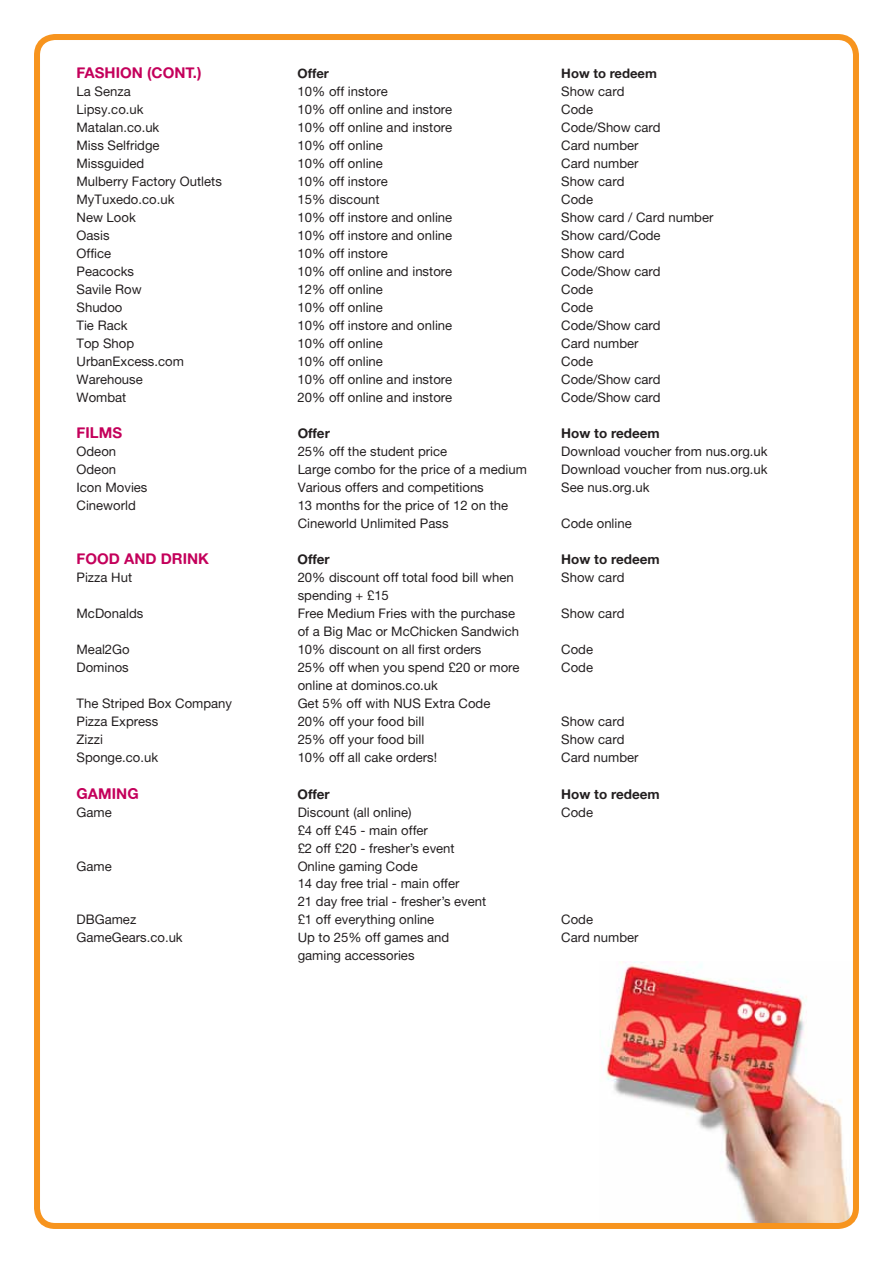
<style>
.page{position:relative;width:893px;height:1263px;background:#fff}
.page>*{position:absolute;margin:0;border:0;box-sizing:border-box;transform-origin:0 0}
.t1{font:15px "Alte Haas Grotesk Bold";color:#c4005b}
.t2{font:13.5px "Alte Haas Grotesk Bold";color:#231f20}
.t3{font:13.2px/18px "Alte Haas Grotesk";color:#231f20}
.t4{font:13.2px "Alte Haas Grotesk Bold";color:#231f20}
</style>
<div class="page">
<img style="left:602px;top:961px;width:250px;height:261px">
<div style="left:34px;top:34px;width:825px;height:1195px;border:6px solid #f7941e;border-radius:18px"></div>
<p class="t1" style="left:77px;top:64px;width:18px">Fashi</p>
<p class="t1" style="left:120px;top:64px;width:83px">on (cont.)</p>
<p class="t4" style="left:298px;top:66px;width:33px">Offer</p>
<p class="t4" style="left:561px;top:66px;width:97px">How to redeem</p>
<p class="t3" style="left:77px;top:83px;width:56px">La Senza</p>
<p class="t3" style="left:298px;top:83px;width:92px">10% off instore</p>
<p class="t3" style="left:561px;top:83px;width:65px">Show card</p>
<p class="t3" style="left:77px;top:101px;width:69px">Lipsy.co.uk</p>
<p class="t3" style="left:298px;top:101px;width:156px">10% off online and instore</p>
<p class="t3" style="left:561px;top:101px;width:33px">Code</p>
<p class="t3" style="left:77px;top:119px;width:84px">Matalan.co.uk</p>
<p class="t3" style="left:298px;top:119px;width:156px">10% off online and instore</p>
<p class="t3" style="left:561px;top:119px;width:101px">Code/Show card</p>
<p class="t3" style="left:77px;top:137px;width:85px">Miss Selfridge</p>
<p class="t3" style="left:298px;top:137px;width:87px">10% off online</p>
<p class="t3" style="left:561px;top:137px;width:79px">Card number</p>
<p class="t3" style="left:77px;top:155px;width:69px">Missguided</p>
<p class="t3" style="left:298px;top:155px;width:87px">10% off online</p>
<p class="t3" style="left:561px;top:155px;width:79px">Card number</p>
<p class="t3" style="left:77px;top:173px;width:147px">Mulberry Factory Outlets</p>
<p class="t3" style="left:298px;top:173px;width:92px">10% off instore</p>
<p class="t3" style="left:561px;top:173px;width:65px">Show card</p>
<p class="t3" style="left:77px;top:190px;width:99px">MyTuxedo.co.uk</p>
<p class="t3" style="left:298px;top:190px;width:83px">15% discount</p>
<p class="t3" style="left:561px;top:190px;width:33px">Code</p>
<p class="t3" style="left:77px;top:208px;width:61px">New Look</p>
<p class="t3" style="left:298px;top:208px;width:156px">10% off instore and online</p>
<p class="t3" style="left:561px;top:208px;width:154px">Show card / Card number</p>
<p class="t3" style="left:77px;top:226px;width:35px">Oasis</p>
<p class="t3" style="left:298px;top:226px;width:156px">10% off instore and online</p>
<p class="t3" style="left:561px;top:226px;width:101px">Show card/Code</p>
<p class="t3" style="left:77px;top:244px;width:36px">Office</p>
<p class="t3" style="left:298px;top:244px;width:92px">10% off instore</p>
<p class="t3" style="left:561px;top:244px;width:65px">Show card</p>
<p class="t3" style="left:77px;top:262px;width:59px">Peacocks</p>
<p class="t3" style="left:298px;top:262px;width:156px">10% off online and instore</p>
<p class="t3" style="left:561px;top:262px;width:101px">Code/Show card</p>
<p class="t3" style="left:77px;top:280px;width:67px">Savile Row</p>
<p class="t3" style="left:298px;top:280px;width:87px">12% off online</p>
<p class="t3" style="left:561px;top:280px;width:33px">Code</p>
<p class="t3" style="left:77px;top:298px;width:47px">Shudoo</p>
<p class="t3" style="left:298px;top:298px;width:87px">10% off online</p>
<p class="t3" style="left:561px;top:298px;width:33px">Code</p>
<p class="t3" style="left:77px;top:316px;width:53px">Tie Rack</p>
<p class="t3" style="left:298px;top:316px;width:156px">10% off instore and online</p>
<p class="t3" style="left:561px;top:316px;width:101px">Code/Show card</p>
<p class="t3" style="left:77px;top:334px;width:59px">Top Shop</p>
<p class="t3" style="left:298px;top:334px;width:87px">10% off online</p>
<p class="t3" style="left:561px;top:334px;width:79px">Card number</p>
<p class="t3" style="left:77px;top:352px;width:109px">UrbanExcess.com</p>
<p class="t3" style="left:298px;top:352px;width:87px">10% off online</p>
<p class="t3" style="left:561px;top:352px;width:33px">Code</p>
<p class="t3" style="left:77px;top:370px;width:68px">Warehouse</p>
<p class="t3" style="left:298px;top:370px;width:156px">10% off online and instore</p>
<p class="t3" style="left:561px;top:370px;width:101px">Code/Show card</p>
<p class="t3" style="left:77px;top:388px;width:51px">Wombat</p>
<p class="t3" style="left:298px;top:388px;width:156px">20% off online and instore</p>
<p class="t3" style="left:561px;top:388px;width:101px">Code/Show card</p>
<p class="t1" style="left:77px;top:424px;width:45px">Films</p>
<p class="t2" style="left:298px;top:425px;width:34px">Offer</p>
<p class="t2" style="left:561px;top:425px;width:100px">How to redeem</p>
<p class="t3" style="left:77px;top:443px;width:41px">Odeon</p>
<p class="t3" style="left:298px;top:443px;width:151px">25% off the student price</p>
<p class="t3" style="left:561px;top:443px;width:208px">Download voucher from nus.org.uk</p>
<p class="t3" style="left:77px;top:461px;width:41px">Odeon</p>
<p class="t3" style="left:298px;top:461px;width:231px">Large combo for the price of a medium</p>
<p class="t3" style="left:561px;top:461px;width:208px">Download voucher from nus.org.uk</p>
<p class="t3" style="left:77px;top:479px;width:72px">Icon Movies</p>
<p class="t3" style="left:298px;top:479px;width:188px">Various offers and competitions</p>
<p class="t3" style="left:561px;top:479px;width:90px">See nus.org.uk</p>
<p class="t3" style="left:77px;top:497px;width:61px">Cineworld</p>
<p class="t3" style="left:298px;top:497px;width:212px">13 months for the price of 12 on the<br>Cineworld Unlimited Pass</p>
<p class="t3" style="left:561px;top:515px;width:72px">Code online</p>
<p class="t1" style="left:77px;top:550px;width:60px">Food and</p>
<p class="t1" style="left:161px;top:550px;width:50px">Drink</p>
<p class="t2" style="left:298px;top:551px;width:34px">Offer</p>
<p class="t2" style="left:561px;top:551px;width:100px">How to redeem</p>
<p class="t3" style="left:77px;top:569px;width:57px">Pizza Hut</p>
<p class="t3" style="left:298px;top:569px;width:218px">20% discount off total food bill when</p>
<p class="t3" style="left:561px;top:569px;width:65px">Show card</p>
<p class="t3" style="left:298px;top:587px;width:93px">spending + £15</p>
<p class="t3" style="left:77px;top:605px;width:68px">McDonalds</p>
<p class="t3" style="left:298px;top:605px;width:219px">Free Medium Fries with the purchase</p>
<p class="t3" style="left:561px;top:605px;width:65px">Show card</p>
<p class="t3" style="left:298px;top:623px;width:223px">of a Big Mac or McChicken Sandwich</p>
<p class="t3" style="left:77px;top:641px;width:55px">Meal2Go</p>
<p class="t3" style="left:298px;top:641px;width:185px">10% discount on all first orders</p>
<p class="t3" style="left:561px;top:641px;width:33px">Code</p>
<p class="t3" style="left:77px;top:659px;width:54px">Dominos</p>
<p class="t3" style="left:298px;top:659px;width:223px">25% off when you spend £20 or more</p>
<p class="t3" style="left:561px;top:659px;width:33px">Code</p>
<p class="t3" style="left:298px;top:677px;width:142px">online at dominos.co.uk</p>
<p class="t3" style="left:77px;top:694px;width:157px">The Striped Box Company</p>
<p class="t3" style="left:298px;top:694px;width:194px">Get 5% off with NUS Extra Code</p>
<p class="t3" style="left:77px;top:712px;width:83px">Pizza Express</p>
<p class="t3" style="left:298px;top:712px;width:128px">20% off your food bill</p>
<p class="t3" style="left:561px;top:712px;width:65px">Show card</p>
<p class="t3" style="left:77px;top:730px;width:28px">Zizzi</p>
<p class="t3" style="left:298px;top:730px;width:128px">25% off your food bill</p>
<p class="t3" style="left:561px;top:730px;width:65px">Show card</p>
<p class="t3" style="left:77px;top:748px;width:83px">Sponge.co.uk</p>
<p class="t3" style="left:298px;top:748px;width:141px">10% off all cake orders!</p>
<p class="t3" style="left:561px;top:748px;width:79px">Card number</p>
<p class="t1" style="left:77px;top:784px;width:64px">Gaming</p>
<p class="t2" style="left:298px;top:785px;width:34px">Offer</p>
<p class="t2" style="left:561px;top:785px;width:100px">How to redeem</p>
<p class="t3" style="left:77px;top:803px;width:37px">Game</p>
<p class="t3" style="left:298px;top:803px;width:116px">Discount (all online)</p>
<p class="t3" style="left:561px;top:803px;width:33px">Code</p>
<p class="t3" style="left:298px;top:821px;width:159px">£4 off £45 - main offer<br>£2 off £20 - fresher’s event</p>
<p class="t3" style="left:77px;top:857px;width:37px">Game</p>
<p class="t3" style="left:298px;top:857px;width:190px">Online gaming Code<br>14 day free trial - main offer<br>21 day free trial - fresher’s event</p>
<p class="t3" style="left:77px;top:911px;width:61px">DBGamez</p>
<p class="t3" style="left:298px;top:911px;width:138px">£1 off everything online</p>
<p class="t3" style="left:561px;top:911px;width:33px">Code</p>
<p class="t3" style="left:77px;top:928px;width:108px">GameGears.co.uk</p>
<p class="t3" style="left:298px;top:928px;width:153px">Up to 25% off games and</p>
<p class="t3" style="left:561px;top:928px;width:79px">Card number</p>
<p class="t3" style="left:298px;top:946px;width:118px">gaming accessories</p>
</div>
